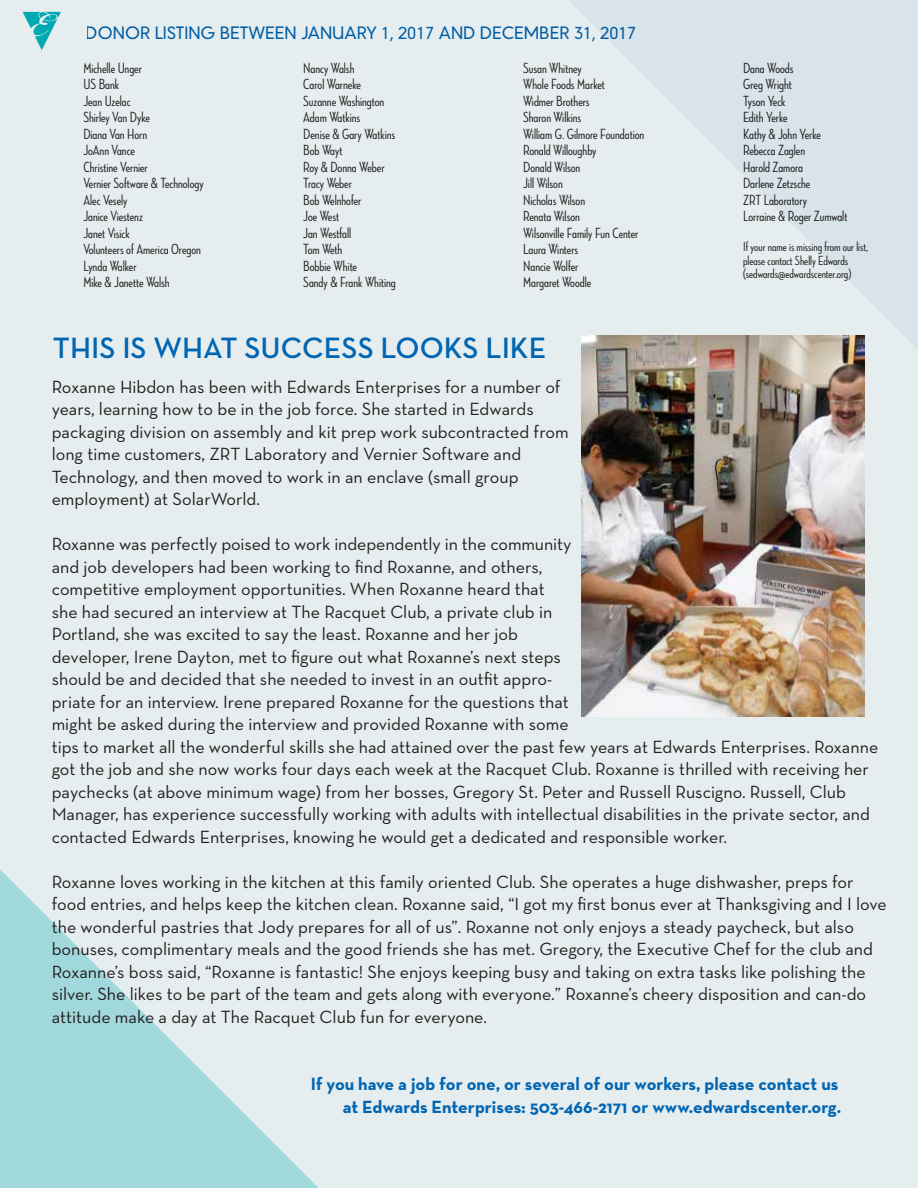
<style>
.page{position:relative;width:918px;height:1188px;background:#e6edee}
.page>*{position:absolute;margin:0;border:0;box-sizing:border-box;transform-origin:0 0}
.t1{font:600 30px "Neutraface Text";color:#0066b3}
.t2{font:18px/22.5px "Neutra Text";color:#231f20}
.t3{font:700 18px/22.5px "Neutraface Text";color:#0066b3;text-align:right}
.t4{font:500 16.5px "Victory";color:#0066b3}
.t5{font:15px/16.5px "Neutraface Condensed Medium Alt";color:#231f20}
.t6{font:13.5px/13.5px "Neutraface Condensed Medium Alt";color:#231f20}
</style>
<div class="page">
<svg style="left:23px;top:12px;width:38px;height:38px"></svg>
<svg style="left:0;top:869px;width:319px;height:319px"></svg>
<img style="left:568px;top:0;width:350px;height:717px">
<p class="t4" style="left:86px;top:23px;width:552px">DONOR LISTING BETWEEN JANUARY 1, 2017 AND DECEMBER 31, 2017</p>
<p class="t5" style="left:83px;top:59px;width:122px">Michelle Unger<br>US Bank<br>Jean Uzelac<br>Shirley Van Dyke<br>Diana Van Horn<br>JoAnn Vance<br>Christine Vernier<br>Vernier Software &amp; Technology<br>Alec Vesely<br>Janice Viestenz<br>Janet Visick<br>Volunteers of America Oregon<br>Lynda Walker<br>Mike &amp; Janette Walsh</p>
<p class="t5" style="left:303px;top:59px;width:94px">Nancy Walsh<br>Carol Warneke<br>Suzanne Washington<br>Adam Watkins<br>Denise &amp; Gary Watkins<br>Bob Wayt<br>Roy &amp; Donna Weber<br>Tracy Weber<br>Bob Welnhofer<br>Joe West<br>Jan Westfall<br>Tom Weth<br>Bobbie White<br>Sandy &amp; Frank Whiting</p>
<p class="t5" style="left:523px;top:59px;width:123px">Susan Whitney<br>Whole Foods Market<br>Widmer Brothers<br>Sharon Wilkins<br>William G. Gilmore Foundation<br>Ronald Willoughby<br>Donald Wilson<br>Jill Wilson<br>Nicholas Wilson<br>Renata Wilson<br>Wilsonville Family Fun Center<br>Laura Winters<br>Nancie Wolfer<br>Margaret Woodle</p>
<p class="t5" style="left:743px;top:59px;width:106px">Dana Woods<br>Greg Wright<br>Tyson Yeck<br>Edith Yerke<br>Kathy &amp; John Yerke<br>Rebecca Zaglen<br>Harold Zamora<br>Darlene Zetzsche<br>ZRT Laboratory<br>Lorraine &amp; Roger Zumwalt</p>
<p class="t6" style="left:743px;top:240px;width:126px">If your name is missing from our list, please contact Shelly Edwards (sedwards@edwardscenter.org)</p>
<h1 class="t1" style="left:53px;top:329px;width:495px">THIS IS WHAT SUCCESS LOOKS LIKE</h1>
<p class="t2" style="left:52px;top:375px;width:519px">Roxanne Hibdon has been with Edwards Enterprises for a number of years, learning how to be in the job force. She started in Edwards packaging division on assembly and kit prep work subcontracted from long time customers, ZRT Laboratory and Vernier Software and Technology, and then moved to work in an enclave (small group employment) at SolarWorld.</p>
<p class="t2" style="left:52px;top:532px;width:828px">Roxanne was perfectly poised to work independently in the community<br>and job developers had been working to find Roxanne, and others,<br>competitive employment opportunities. When Roxanne heard that<br>she had secured an interview at The Racquet Club, a private club in<br>Portland, she was excited to say the least. Roxanne and her job<br>developer, Irene Dayton, met to figure out what Roxanne’s next steps<br>should be and decided that she needed to invest in an outfit appro-<br>priate for an interview. Irene prepared Roxanne for the questions that<br>might be asked during the interview and provided Roxanne with some<br>tips to market all the wonderful skills she had attained over the past few years at Edwards Enterprises. Roxanne got the job and she now works four days each week at the Racquet Club. Roxanne is thrilled with receiving her paychecks (at above minimum wage) from her bosses, Gregory St. Peter and Russell Ruscigno. Russell, Club Manager, has experience successfully working with adults with intellectual disabilities in the private sector, and contacted Edwards Enterprises, knowing he would get a dedicated and responsible worker.</p>
<p class="t2" style="left:52px;top:870px;width:837px">Roxanne loves working in the kitchen at this family oriented Club. She operates a huge dishwasher, preps for food entries, and helps keep the kitchen clean. Roxanne said, “I got my first bonus ever at Thanksgiving and I love the wonderful pastries that Jody prepares for all of us”. Roxanne not only enjoys a steady paycheck, but also bonuses, complimentary meals and the good friends she has met. Gregory, the Executive Chef for the club and Roxanne’s boss said, “Roxanne is fantastic! She enjoys keeping busy and taking on extra tasks like polishing the silver. She likes to be part of the team and gets along with everyone.” Roxanne’s cheery disposition and can-do attitude make a day at The Racquet Club fun for everyone.</p>
<p class="t3" style="left:311px;top:1072px;width:532px">If you have a job for one, or several of our workers, please contact us at Edwards Enterprises: 503-466-2171 or www.edwardscenter.org.</p>
</div>
